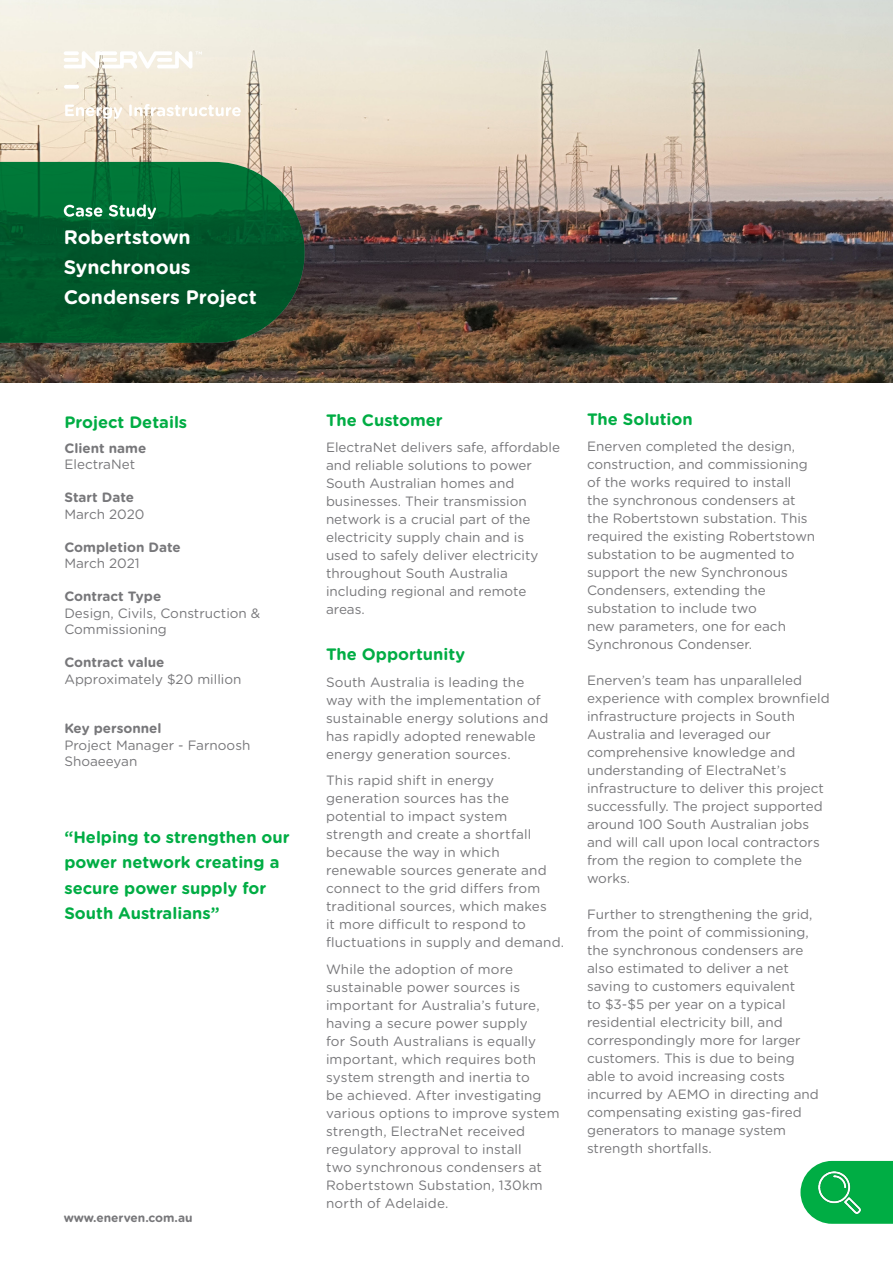
<style>
.page{position:relative;width:893px;height:1263px;background:#fff}
.page>*{position:absolute;margin:0;border:0;box-sizing:border-box;transform-origin:0 0}
.t1{font:700 19.5px/30px "Gotham Rounded";color:#fff}
.t2{font:700 16.5px/25.5px "Gotham Rounded";color:#00ad44}
.t3{font:13.5px/18px "Gotham Rounded";color:#77777a}
.t4{font:700 13.5px "Gotham Rounded";color:#77777a}
.t5{font:700 12px "Gotham Rounded";color:#77777a}
</style>
<div class="page">
<svg style="left:800px;top:1161px;width:93px;height:63px;background:#28b961"></svg>
<img style="left:812px;top:1166px;width:54px;height:53px">
<img style="left:0;top:0;width:893px;height:383px">
<svg style="left:0;top:162px;width:305px;height:181px;background:#0a6131"></svg>
<svg style="left:64px;top:204px;width:92px;height:15px"></svg>
<svg style="left:64px;top:51px;width:138px;height:18px"></svg>
<svg style="left:64px;top:85px;width:15px;height:4px"></svg>
<svg style="left:65px;top:104px;width:176px;height:15px"></svg>
<h1 class="t1" style="left:64px;top:221px;width:194px">Robertstown<br>Synchronous<br>Condensers Project</h1>
<p class="t2" style="left:64px;top:408px;width:124px">Project Details</p>
<p class="t4" style="left:64px;top:438px;width:83px">Client name</p>
<p class="t3" style="left:64px;top:455px;width:72px">ElectraNet</p>
<p class="t4" style="left:64px;top:487px;width:71px">Start Date</p>
<p class="t3" style="left:64px;top:504px;width:82px">March 2020</p>
<p class="t4" style="left:64px;top:537px;width:118px">Completion Date</p>
<p class="t3" style="left:64px;top:554px;width:77px">March 2021</p>
<p class="t4" style="left:64px;top:586px;width:98px">Contract Type</p>
<p class="t3" style="left:64px;top:604px;width:197px;line-height:16.5px">Design, Civils, Construction &amp;<br>Commissioning</p>
<p class="t4" style="left:64px;top:652px;width:102px">Contract value</p>
<p class="t3" style="left:64px;top:669px;width:179px">Approximately $20 million</p>
<p class="t4" style="left:64px;top:718px;width:99px">Key personnel</p>
<p class="t3" style="left:64px;top:736px;width:187px;line-height:16.5px">Project Manager - Farnoosh<br>Shoaeeyan</p>
<p class="t2" style="left:64px;top:823px;width:227px">“Helping to strengthen our power network creating a secure power supply for<br>South Australians”</p>
<p class="t5" style="left:64px;top:1208px;width:130px">www.enerven.com.au</p>
<p class="t2" style="left:326px;top:406px;width:118px">The Customer</p>
<p class="t3" style="left:326px;top:438px;width:236px">ElectraNet delivers safe, affordable and reliable solutions to power<br>South Australian homes and businesses. Their transmission network is a crucial part of the electricity supply chain and is<br>used to safely deliver electricity throughout South Australia including regional and remote areas.</p>
<p class="t2" style="left:326px;top:641px;width:141px">The Opportunity</p>
<p class="t3" style="left:326px;top:672px;width:224px">South Australia is leading the way with the implementation of sustainable energy solutions and has rapidly adopted renewable energy generation sources.</p>
<p class="t3" style="left:326px;top:771px;width:240px">This rapid shift in energy generation sources has the potential to impact system strength and create a shortfall because the way in which renewable sources generate and connect to the grid differs from traditional sources, which makes<br>it more difficult to respond to fluctuations in supply and demand.</p>
<p class="t3" style="left:326px;top:959px;width:235px">While the adoption of more sustainable power sources is important for Australia’s future, having a secure power supply<br>for South Australians is equally important, which requires both system strength and inertia to<br>be achieved. After investigating various options to improve system strength, ElectraNet received regulatory approval to install<br>two synchronous condensers at<br>Robertstown Substation, 130km north of Adelaide.</p>
<p class="t2" style="left:587px;top:405px;width:107px">The Solution</p>
<p class="t3" style="left:587px;top:437px;width:230px">Enerven completed the design, construction, and commissioning of the works required to install the synchronous condensers at the Robertstown substation. This required the existing Robertstown substation to be augmented to support the new Synchronous<br>Condensers, extending the substation to include two<br>new parameters, one for each<br>Synchronous Condenser.</p>
<p class="t3" style="left:587px;top:671px;width:244px">Enerven’s team has unparalleled experience with complex brownfield infrastructure projects in South<br>Australia and leveraged our comprehensive knowledge and understanding of ElectraNet’s infrastructure to deliver this project successfully. The project supported around 100 South Australian jobs and will call upon local contractors from the region to complete the works.</p>
<p class="t3" style="left:587px;top:905px;width:233px">Further to strengthening the grid, from the point of commissioning, the synchronous condensers are also estimated to deliver a net saving to customers equivalent<br>to $3-$5 per year on a typical residential electricity bill, and correspondingly more for larger customers. This is due to being able to avoid increasing costs incurred by AEMO in directing and compensating existing gas-fired generators to manage system strength shortfalls.</p>
</div>
